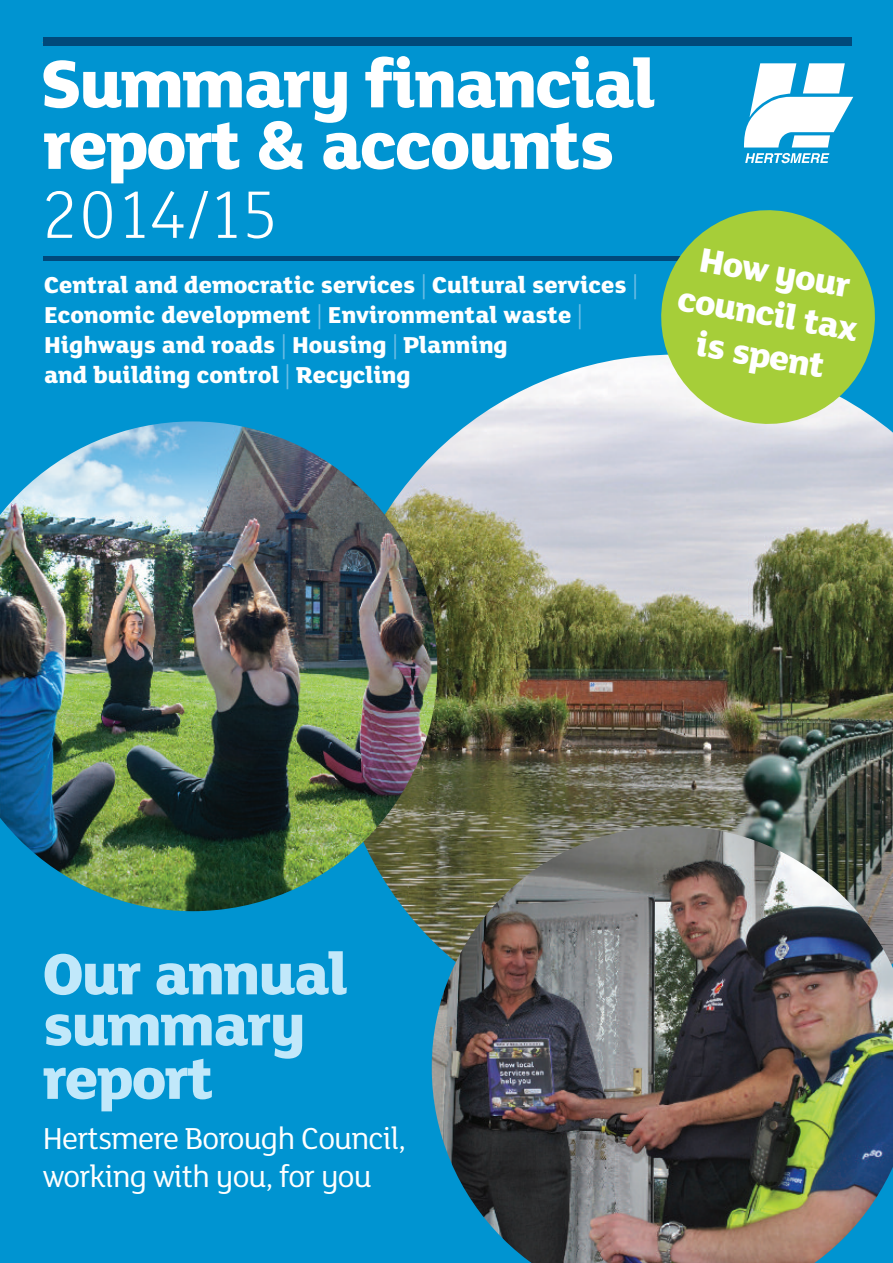
<style>
.page{position:relative;width:893px;height:1263px;background:#0094d1}
.page>*{position:absolute;margin:0;border:0;box-sizing:border-box;transform-origin:0 0}
.t1{font:800 73.05px/61.5px "Lola FS";letter-spacing:-.025em;color:#fff}
.t2{font:300 73.05px "Lola FS";letter-spacing:-.05em;color:#fff}
.t3{font:800 63px/52.2px "Lola FS";letter-spacing:-.025em;color:#c1e8fa}
.t4{font:800 37.35px/42px "Lola FS";color:#fff;text-align:center}
.t5{font:33px/37.5px "Lola FS";letter-spacing:-.025em;color:#fff}
.t6{font:800 25.05px/30px "Lola FS";color:#fff}
.s1{font-family:"Foundry Sterling Extra Bold OSF";font-weight:400;font-size:70.5px}
.s2{font-weight:400;color:#6bbde5}
</style>
<div class="page">
<div style="left:43px;top:38px;width:809px;height:8px;background:#00497b"></div>
<hr style="left:43px;top:256px;width:809px;height:4px;background:#00497b">
<svg style="left:744px;top:63px;width:109px;height:100px"></svg>
<img style="left:406px;top:355px;width:487px;height:585px">
<img style="left:0;top:421px;width:437px;height:490px">
<svg style="left:653px;top:210px;width:230px;height:222px;fill:#a6ce39"></svg>
<img style="left:432px;top:826px;width:461px;height:437px">
<h1 class="t1" style="left:40px;top:61px;width:618px">Summary financial report <span class="s1">&amp;</span> accounts</h1>
<h1 class="t2" style="left:40px;top:192px;width:240px">2014/15</h1>
<p class="t6" style="left:44px;top:273px;width:595px">Central and democratic services <span class="s2">|</span> Cultural services <span class="s2">| </span>Economic development <span class="s2">|</span> Environmental waste <span class="s2">| </span>Highways and roads <span class="s2">|</span> Housing <span class="s2">|</span> Planning<br>and building control <span class="s2">|</span> Recycling</p>
<h3 class="t4" style="left:688px;top:240px;width:183px;rotate:10deg">How your council tax is spent</h3>
<h2 class="t3" style="left:43px;top:955px;width:307px">Our annual summary report</h2>
<h3 class="t5" style="left:43px;top:1123px;width:365px">Hertsmere Borough Council, working with you, for you</h3>
</div>
